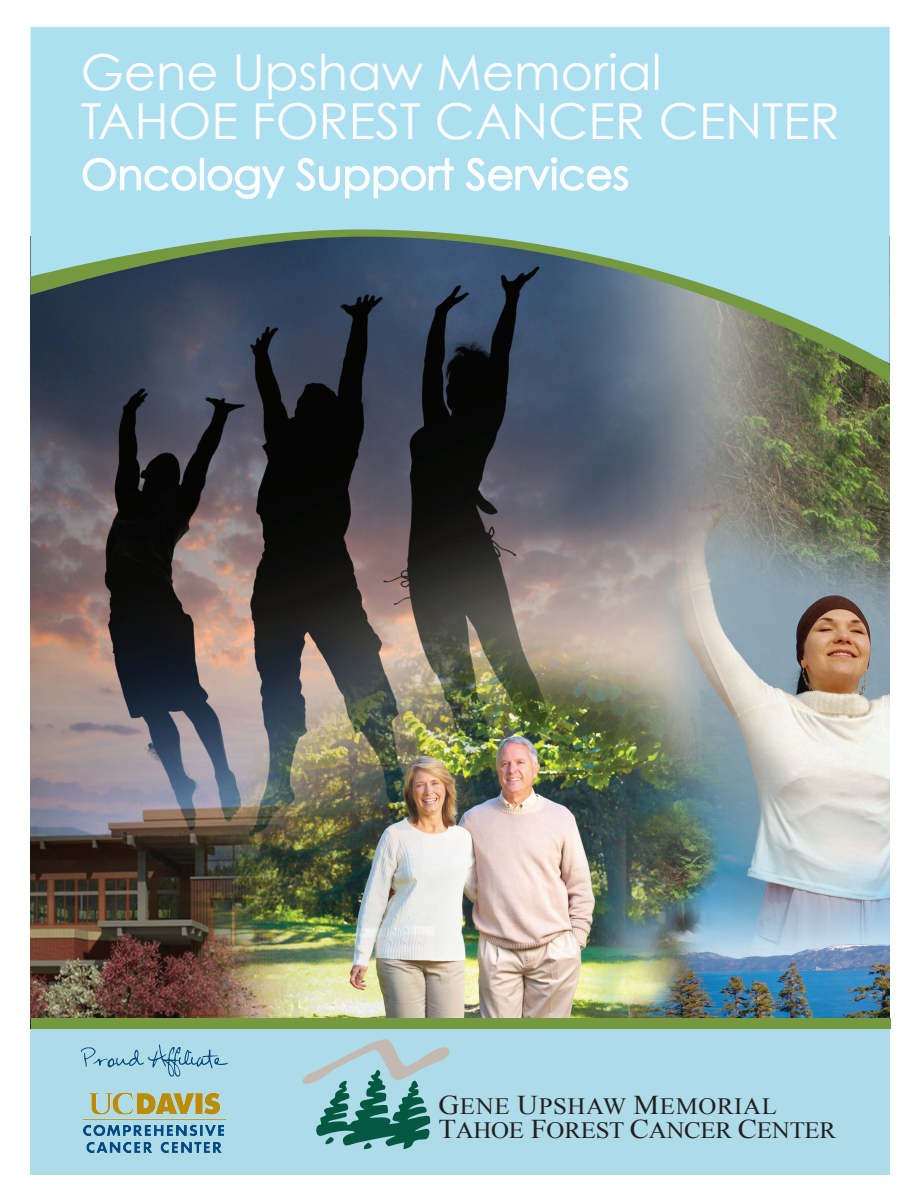
<style>
.page{position:relative;width:918px;height:1188px;background:#fff}
.page>*{position:absolute;margin:0;border:0;box-sizing:border-box;transform-origin:0 0}
.t1{font:49.5px/49.5px "Century Gothic";color:#fff}
.t2{font:42px "Century Gothic";color:#fff}
.t3{font:23.4px/23.4px "Times New Roman";letter-spacing:-.01em;color:#231f20;scale:1.07 1}
.s1{font-size:27px}
</style>
<div class="page">
<img style="left:31px;top:383px;width:859px;height:636px">
<div style="left:31px;top:27px;width:859px;height:202px;background:#acdfef"></div>
<svg style="left:31px;top:229px;width:859px;height:154px;background:#5c747e"></svg>
<div style="left:31px;top:1029px;width:859px;height:145px;background:#addbe8"></div>
<svg style="left:82px;top:157px;width:115px;height:35px;background:#bce5f2"></svg>
<div style="left:200px;top:158px;width:4px;height:32px;border:2px solid #fff"></div>
<svg style="left:207px;top:165px;width:79px;height:35px;background:#bfe6f2"></svg>
<svg style="left:295px;top:157px;width:160px;height:42px;background:#bbe4f1"></svg>
<svg style="left:464px;top:156px;width:165px;height:36px;background:#bee5f2"></svg>
<div style="left:31px;top:1019px;width:859px;height:10px;background:#75993e"></div>
<img style="left:84px;top:1092px;width:142px;height:60px">
<svg style="left:81px;top:1045px;width:147px;height:32px"></svg>
<svg style="left:302px;top:1039px;width:148px;height:111px"></svg>
<p class="t1" style="left:81px;top:47px;width:760px">Gene Upshaw Memorial<br>TAHOE FOREST CANCER CENTER</p>
<p class="t2" style="left:81px;top:149px;width:550px">Oncology Support Services</p>
<p class="t3" style="left:438px;top:1094px;width:373px"><span class="s1">G</span>ENE <span class="s1">U</span>PSHAW <span class="s1">M</span>EMORIAL<br><span class="s1">T</span>AHOE <span class="s1">F</span>OREST <span class="s1">C</span>ANCER <span class="s1">C</span>ENTER</p>
</div>
